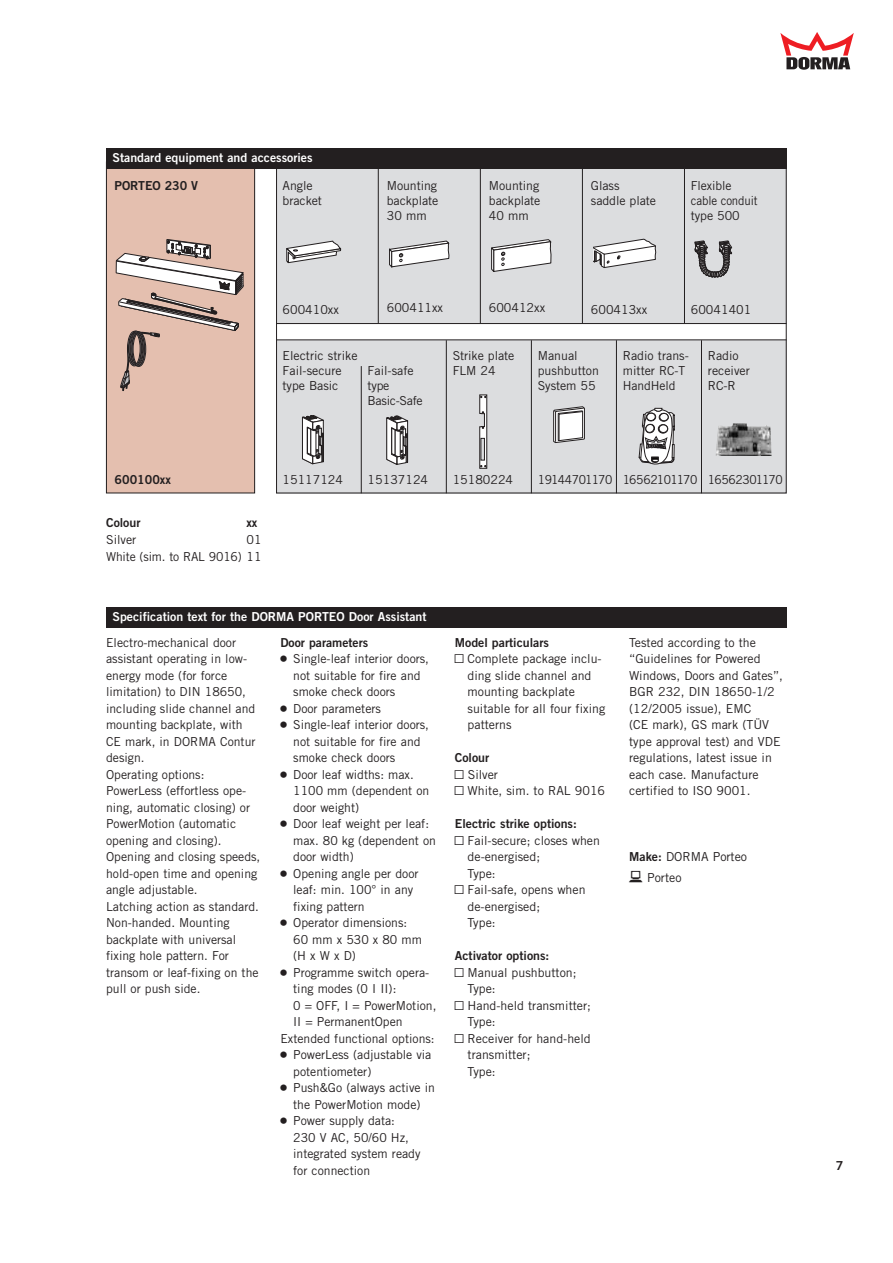
<style>
.page{position:relative;width:893px;height:1263px;background:#fff}
.page>*{position:absolute;margin:0;border:0;box-sizing:border-box;transform-origin:0 0}
.t1{font:12.3px/16.5px "Trade Gothic";color:#231f20}
.t2{font:12.3px "Trade Gothic Bold Two";color:#231f20}
.t3{font:12.3px "Trade Gothic Bold Two";color:#fff}
.t4{font:12.3px/15px "Trade Gothic";letter-spacing:-.025em;color:#231f20}
.t5{font:12.3px "Trade Gothic";letter-spacing:-.05em;color:#231f20}
.t6{font:12.3px "Trade Gothic";letter-spacing:-.035em;color:#231f20}
.s1{font-family:"Berthold Pi BQ"}
.s2{font-family:"AG Figures+Pi BQ"}
.s3{font-family:"Trade Gothic Bold Two"}
.s4{font-family:"Kasten"}
</style>
<div class="page">
<div style="left:276px;top:162px;width:510px;height:161px;background:#dcdddf"></div>
<hr style="left:378px;top:162px;width:1px;height:161px;background:#231f20">
<hr style="left:480px;top:162px;width:1px;height:161px;background:#231f20">
<hr style="left:582px;top:162px;width:1px;height:161px;background:#231f20">
<hr style="left:684px;top:162px;width:1px;height:161px;background:#231f20">
<svg style="left:286px;top:240px;width:55px;height:23px"></svg>
<svg style="left:389px;top:240px;width:60px;height:27px"></svg>
<svg style="left:593px;top:239px;width:63px;height:29px"></svg>
<svg style="left:694px;top:240px;width:38px;height:37px"></svg>
<div style="left:276px;top:340px;width:510px;height:153px;background:#dcdddf"></div>
<hr style="left:701px;top:340px;width:1px;height:153px;background:#231f20">
<hr style="left:616px;top:340px;width:1px;height:153px;background:#231f20">
<hr style="left:531px;top:340px;width:1px;height:153px;background:#231f20">
<hr style="left:446px;top:340px;width:1px;height:153px;background:#231f20">
<hr style="left:361px;top:366px;width:1px;height:127px;background:#231f20">
<svg style="left:479px;top:395px;width:8px;height:74px"></svg>
<svg style="left:553px;top:406px;width:32px;height:37px"></svg>
<svg style="left:638px;top:408px;width:37px;height:56px"></svg>
<svg style="left:302px;top:415px;width:22px;height:50px"></svg>
<svg style="left:386px;top:416px;width:23px;height:49px"></svg>
<img style="left:716px;top:423px;width:55px;height:33px">
<svg style="left:491px;top:239px;width:60px;height:33px"></svg>
<hr style="left:276px;top:323px;width:510px;height:1px;background:#231f20">
<hr style="left:276px;top:340px;width:510px;height:1px;background:#231f20">
<svg style="left:780px;top:32px;width:74px;height:38px"></svg>
<div style="left:106px;top:608px;width:680px;height:20px;background:#231f20"></div>
<div style="left:106px;top:162px;width:149px;height:331px;background:#e4bfaf"></div>
<div style="left:106px;top:162px;width:149px;height:331px;border:1px solid #231f20"></div>
<svg style="left:116px;top:239px;width:128px;height:152px"></svg>
<div style="left:106px;top:149px;width:680px;height:20px;background:#231f20"></div>
<p class="t3" style="left:112px;top:153px;width:202px">Standard equipment and accessories</p>
<p class="t2" style="left:115px;top:181px;width:85px">PORTEO 230 V</p>
<p class="t1" style="left:283px;top:179px;width:41px;line-height:15px">Angle bracket</p>
<p class="t1" style="left:387px;top:179px;width:53px;line-height:15px;text-align:justify">Mounting backplate 30 mm</p>
<p class="t1" style="left:489px;top:179px;width:53px;line-height:15px;text-align:justify">Mounting backplate 40 mm</p>
<p class="t1" style="left:591px;top:179px;width:67px;line-height:15px">Glass saddle plate</p>
<p class="t1" style="left:691px;top:179px;width:68px;line-height:15px">Flexible cable conduit type 500</p>
<p class="t1" style="left:283px;top:302px;width:58px">600410xx</p>
<p class="t1" style="left:387px;top:300px;width:58px">600411xx</p>
<p class="t1" style="left:489px;top:300px;width:58px">600412xx</p>
<p class="t1" style="left:591px;top:302px;width:58px">600413xx</p>
<p class="t1" style="left:691px;top:302px;width:62px">60041401</p>
<p class="t1" style="left:283px;top:348px;width:76px">Electric strike</p>
<p class="t1" style="left:283px;top:364px;width:61px;line-height:15px">Fail-secure type Basic</p>
<p class="t4" style="left:368px;top:364px;width:57px">Fail-safe type<br>Basic-Safe</p>
<p class="t1" style="left:453px;top:349px;width:63px;line-height:15px">Strike plate<br>FLM 24</p>
<p class="t1" style="left:538px;top:349px;width:63px;line-height:15px">Manual pushbutton<br>System 55</p>
<p class="t1" style="left:623px;top:349px;width:68px;line-height:15px">Radio trans&shy;mitter RC-T<br>HandHeld</p>
<p class="t1" style="left:708px;top:349px;width:43px;line-height:15px">Radio receiver<br>RC-R</p>
<p class="t2" style="left:115px;top:475px;width:58px">600100xx</p>
<p class="t2" style="left:106px;top:519px;width:36px">Colour</p>
<p class="t2" style="left:246px;top:519px;width:12px">xx</p>
<p class="t1" style="left:106px;top:533px;width:32px">Silver</p>
<p class="t1" style="left:106px;top:533px;width:157px;text-align:right">01<br>White (sim. to RAL 9016) 11</p>
<p class="t1" style="left:283px;top:473px;width:62px">15117124</p>
<p class="t1" style="left:368px;top:473px;width:62px">15137124</p>
<p class="t1" style="left:453px;top:472px;width:62px">15180224</p>
<p class="t5" style="left:538px;top:475px;width:76px">19144701170</p>
<p class="t5" style="left:623px;top:475px;width:76px">16562101170</p>
<p class="t6" style="left:708px;top:475px;width:76px">16562301170</p>
<p class="t3" style="left:112px;top:612px;width:316px">Specification text for the DORMA PORTEO Door Assistant</p>
<p class="t1" style="left:106px;top:635px;width:156px">Electro-mechanical door assistant operating in low&shy;energy mode (for force limitation) to DIN 18650, including slide channel and mounting backplate, with<br>CE mark, in DORMA Contur design.<br>Operating options:<br>PowerLess (effortless ope&shy;ning, automatic closing) or<br>PowerMotion (automatic opening and closing).<br>Opening and closing speeds, hold-open time and opening angle adjustable.<br>Latching action as standard.<br>Non-handed. Mounting backplate with universal fixing hole pattern. For transom or leaf-fixing on the pull or push side.</p>
<p class="t2" style="left:280px;top:638px;width:89px">Door parameters</p>
<p class="t1" style="left:280px;top:652px;width:150px"><span class="s1">2</span> Single-leaf interior doors,</p>
<p class="t1" style="left:293px;top:668px;width:129px">not suitable for fire and</p>
<p class="t1" style="left:293px;top:685px;width:104px">smoke check doors</p>
<p class="t1" style="left:280px;top:701px;width:102px"><span class="s1">2</span> Door parameters</p>
<p class="t1" style="left:280px;top:718px;width:150px"><span class="s1">2</span> Single-leaf interior doors,</p>
<p class="t1" style="left:293px;top:734px;width:129px">not suitable for fire and</p>
<p class="t1" style="left:293px;top:751px;width:104px">smoke check doors</p>
<p class="t1" style="left:280px;top:767px;width:135px"><span class="s1">2</span> Door leaf widths: max.</p>
<p class="t1" style="left:293px;top:784px;width:138px">1100 mm (dependent on</p>
<p class="t1" style="left:293px;top:800px;width:68px">door weight)</p>
<p class="t1" style="left:280px;top:817px;width:150px"><span class="s1">2</span> Door leaf weight per leaf:</p>
<p class="t1" style="left:293px;top:833px;width:144px">max. 80 kg (dependent on</p>
<p class="t1" style="left:293px;top:850px;width:62px">door width)</p>
<p class="t1" style="left:280px;top:866px;width:140px"><span class="s1">2</span> Opening angle per door</p>
<p class="t1" style="left:293px;top:883px;width:122px">leaf: min. 100° in any</p>
<p class="t1" style="left:293px;top:899px;width:73px">fixing pattern</p>
<p class="t1" style="left:280px;top:916px;width:128px"><span class="s1">2</span> Operator dimensions:</p>
<p class="t1" style="left:293px;top:932px;width:130px">60 mm x 530 x 80 mm</p>
<p class="t1" style="left:293px;top:949px;width:64px">(H x W x D)</p>
<p class="t1" style="left:280px;top:965px;width:150px"><span class="s1">2</span> Programme switch opera-</p>
<p class="t1" style="left:293px;top:982px;width:105px">ting modes (0 I II):</p>
<p class="t1" style="left:293px;top:998px;width:145px">0 = OFF, I = PowerMotion,</p>
<p class="t1" style="left:293px;top:1015px;width:111px">II = PermanentOpen</p>
<p class="t1" style="left:280px;top:1031px;width:156px">Extended functional options:</p>
<p class="t1" style="left:280px;top:1048px;width:152px"><span class="s1">2</span> PowerLess (adjustable via</p>
<p class="t1" style="left:293px;top:1064px;width:80px">potentiometer)</p>
<p class="t1" style="left:280px;top:1081px;width:156px"><span class="s1">2</span> Push&amp;Go (always active in</p>
<p class="t1" style="left:293px;top:1097px;width:129px">the PowerMotion mode)</p>
<p class="t1" style="left:280px;top:1114px;width:116px"><span class="s1">2</span> Power supply data:</p>
<p class="t1" style="left:293px;top:1130px;width:117px">230 V AC, 50/60 Hz,</p>
<p class="t1" style="left:293px;top:1147px;width:129px">integrated system ready</p>
<p class="t1" style="left:293px;top:1163px;width:78px">for connection</p>
<p class="t2" style="left:455px;top:638px;width:96px">Model particulars</p>
<p class="t1" style="left:468px;top:652px;width:139px;text-indent:-13px"><span class="s2">Y</span> Complete package inclu&shy;ding slide channel and mounting backplate suitable for all four fixing patterns</p>
<p class="t2" style="left:455px;top:753px;width:36px">Colour</p>
<p class="t1" style="left:455px;top:767px;width:152px"><span class="s2">Y</span> Silver<br><span class="s2">Y</span> White, sim. to RAL 9016</p>
<p class="t2" style="left:455px;top:819px;width:124px">Electric strike options:</p>
<p class="t1" style="left:455px;top:833px;width:147px"><span class="s2">Y</span> Fail-secure; closes when</p>
<p class="t1" style="left:468px;top:850px;width:74px">de-energised;</p>
<p class="t1" style="left:468px;top:866px;width:30px">Type:</p>
<p class="t1" style="left:455px;top:883px;width:132px"><span class="s2">Y</span> Fail-safe, opens when</p>
<p class="t1" style="left:468px;top:899px;width:74px">de-energised;</p>
<p class="t1" style="left:468px;top:916px;width:30px">Type:</p>
<p class="t2" style="left:455px;top:951px;width:96px">Activator options:</p>
<p class="t1" style="left:455px;top:965px;width:123px"><span class="s2">Y</span> Manual pushbutton;</p>
<p class="t1" style="left:468px;top:982px;width:30px">Type:</p>
<p class="t1" style="left:455px;top:998px;width:138px"><span class="s2">Y</span> Hand-held transmitter;</p>
<p class="t1" style="left:468px;top:1015px;width:30px">Type:</p>
<p class="t1" style="left:455px;top:1031px;width:137px"><span class="s2">Y</span> Receiver for hand-held</p>
<p class="t1" style="left:468px;top:1048px;width:64px">transmitter;</p>
<p class="t1" style="left:468px;top:1064px;width:30px">Type:</p>
<p class="t1" style="left:629px;top:635px;width:155px">Tested according to the “Guidelines for Powered<br>Windows, Doors and Gates”,<br>BGR 232, DIN 18650-1/2 (12/2005 issue), EMC<br>(CE mark), GS mark (TÜV type approval test) and VDE regulations, latest issue in each case. Manufacture certified to ISO 9001.</p>
<p class="t1" style="left:629px;top:848px;width:119px;line-height:20.7px"><span class="s3">Make:</span> DORMA Porteo <span class="s4">b</span> Porteo</p>
<p class="t2" style="left:836px;top:1161px;width:9px">7</p>
</div>
